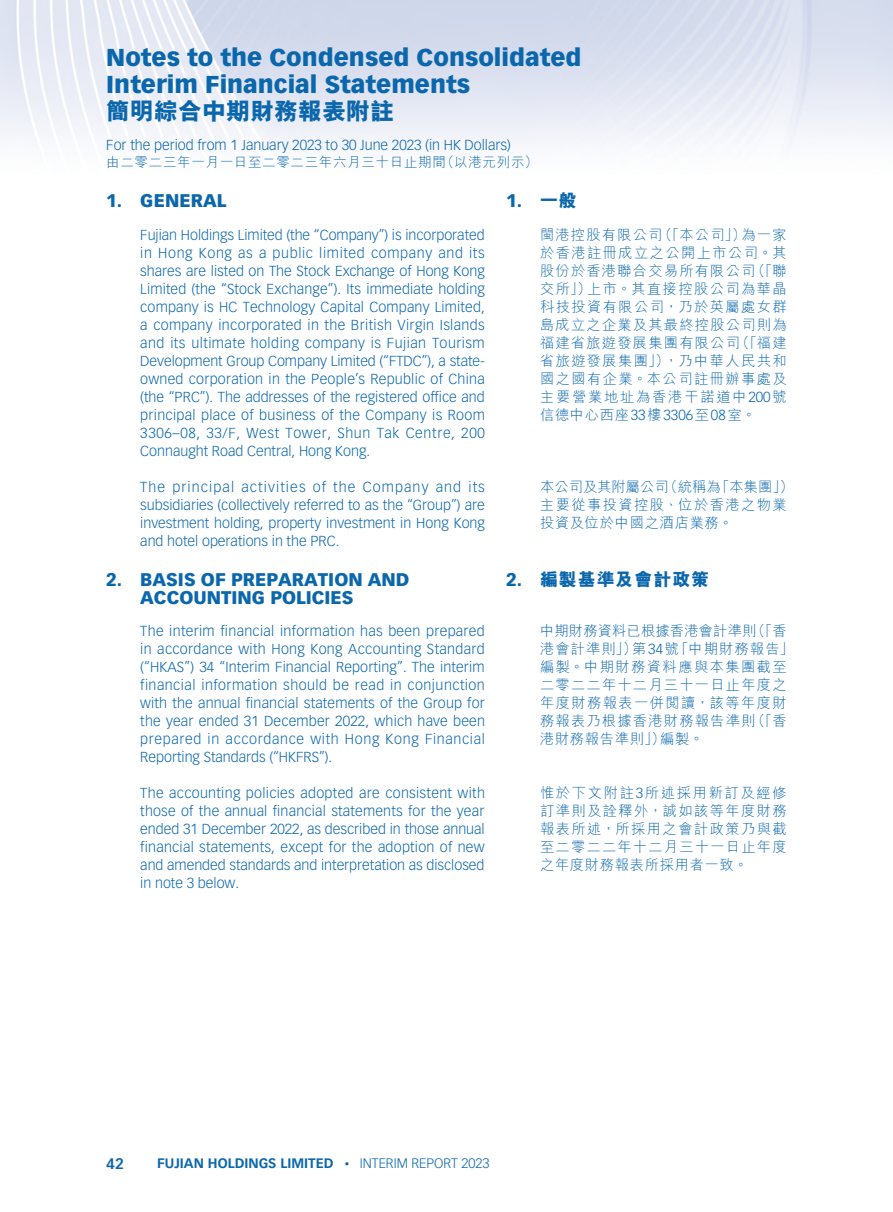
<style>
.page{position:relative;width:893px;height:1212px;background:#fff}
.page>*{position:absolute;margin:0;border:0;box-sizing:border-box;transform-origin:0 0}
.t1{font:900 24px/27px "Vectora LT Std";color:#0b67ac}
.t2{font:800 24px "M Hei HK";color:#0b67ac}
.t3{font:900 18px/18px "Vectora LT Std";color:#0b67ac}
.t4{font:800 18px "M Hei HK";letter-spacing:.05em;color:#0b67ac}
.t5{font:700 15px "Vectora LT Std";color:#0b67ac}
.t6{font:300 14.25px/18px "Vectora LT Std";color:#0b67ac;text-align:justify}
.t7{font:300 14.25px/18px "M Hei HK";letter-spacing:.085em;color:#0b67ac;text-align:justify}
.t8{font:300 14.25px/18px "M Hei HK";letter-spacing:.05em;color:#0b67ac}
.t9{font:700 13.5px "Vectora LT Std";color:#0b67ac}
.t10{font:300 13.5px "M Hei HK";letter-spacing:.05em;color:#0b67ac}
.s1{font-family:"M Hei HK";font-weight:800}
.s2{font-family:"Vectora LT Std"}
.s3{font-family:"Vectora LT Std";font-weight:900}
.s4{font-weight:300;font-size:9px}
.s5{font-weight:300}
</style>
<div class="page">
<img style="left:0;top:0;width:893px;height:147px">
<h1 class="t1" style="left:106px;top:44px;width:477px">Notes to the Condensed Consolidated<br>Interim Financial Statements</h1>
<h1 class="t2" style="left:106px;top:99px;width:289px">簡明綜合中期財務報表附註</h1>
<p class="t6" style="left:106px;top:136px;width:406px">For the period from 1 January 2023 to 30 June 2023 (in HK Dollars)</p>
<p class="t10" style="left:106px;top:155px;width:433px">由二零二三年一月一日至二零二三年六月三十日止期間（以港元列示）</p>
<p class="t3" style="left:106px;top:192px;width:122px">1. GENERAL</p>
<p class="t6" style="left:140px;top:226px;width:346px">Fujian Holdings Limited (the “Company”) is incorporated in Hong Kong as a public limited company and its shares are listed on The Stock Exchange of Hong Kong Limited (the “Stock Exchange”). Its immediate holding company is HC Technology Capital Company Limited, a company incorporated in the British Virgin Islands and its ultimate holding company is Fujian Tourism Development Group Company Limited (“FTDC”), a state&shy;owned corporation in the People’s Republic of China (the “PRC”). The addresses of the registered office and principal place of business of the Company is Room 3306–08, 33/F, West Tower, Shun Tak Centre, 200<br>Connaught Road Central, Hong Kong.</p>
<p class="t6" style="left:140px;top:478px;width:346px">The principal activities of the Company and its subsidiaries (collectively referred to as the “Group”) are investment holding, property investment in Hong Kong and hotel operations in the PRC.</p>
<p class="t3" style="left:140px;top:570px;width:271px;text-indent:-34px">2. BASIS OF PREPARATION AND<br>ACCOUNTING POLICIES</p>
<p class="t6" style="left:140px;top:622px;width:346px">The interim financial information has been prepared in accordance with Hong Kong Accounting Standard (“HKAS”) 34 “Interim Financial Reporting”. The interim financial information should be read in conjunction with the annual financial statements of the Group for the year ended 31 December 2022, which have been prepared in accordance with Hong Kong Financial Reporting Standards (“HKFRS”).</p>
<p class="t6" style="left:140px;top:784px;width:346px">The accounting policies adopted are consistent with those of the annual financial statements for the year ended 31 December 2022, as described in those annual financial statements, except for the adoption of new and amended standards and interpretation as disclosed in note 3 below.</p>
<p class="t3" style="left:506px;top:192px;width:72px">1. <span class="s1">一般</span></p>
<p class="t7" style="left:540px;top:226px;width:248px">閩港控股有限公司（「本公司」）為一家於香港註冊成立之公開上市公司。其股份於香港聯合交易所有限公司（「聯交所」）上市。其直接控股公司為華晶科技投資有限公司，乃於英屬處女群島成立之企業及其最終控股公司則為福建省旅遊發展集團有限公司（「福建省旅遊發展集團」），乃中華人民共和國之國有企業。本公司註冊辦事處及主要營業地址為香港干諾道中<span class="s2">200</span>號信德中心西座<span class="s2">33</span>樓<span class="s2">3306</span>至<span class="s2">08</span>室。</p>
<p class="t8" style="left:540px;top:478px;width:255px">本公司及其附屬公司（統稱為「本集團」）主要從事投資控股、位於香港之物業投資及位於中國之酒店業務。</p>
<p class="t4" style="left:506px;top:570px;width:205px"><span class="s3">2.</span> 編製基準及會計政策</p>
<p class="t7" style="left:540px;top:622px;width:255px;text-align:left">中期財務資料已根據香港會計準則（「香港會計準則」）第<span class="s2">34</span>號「中期財務報告」編製。中期財務資料應與本集團截至二零二二年十二月三十一日止年度之年度財務報表一併閱讀，該等年度財務報表乃根據香港財務報告準則（「香港財務報告準則」）編製。</p>
<p class="t7" style="left:540px;top:784px;width:248px">惟於下文附註<span class="s2">3</span>所述採用新訂及經修訂準則及詮釋外，誠如該等年度財務報表所述，所採用之會計政策乃與截至二零二二年十二月三十一日止年度之年度財務報表所採用者一致。</p>
<p class="t5" style="left:106px;top:1154px;width:19px">42</p>
<p class="t9" style="left:157px;top:1155px;width:334px">FUJIAN HOLDINGS LIMITED <span class="s4">•</span> <span class="s5">INTERIM REPORT 2023</span></p>
</div>
